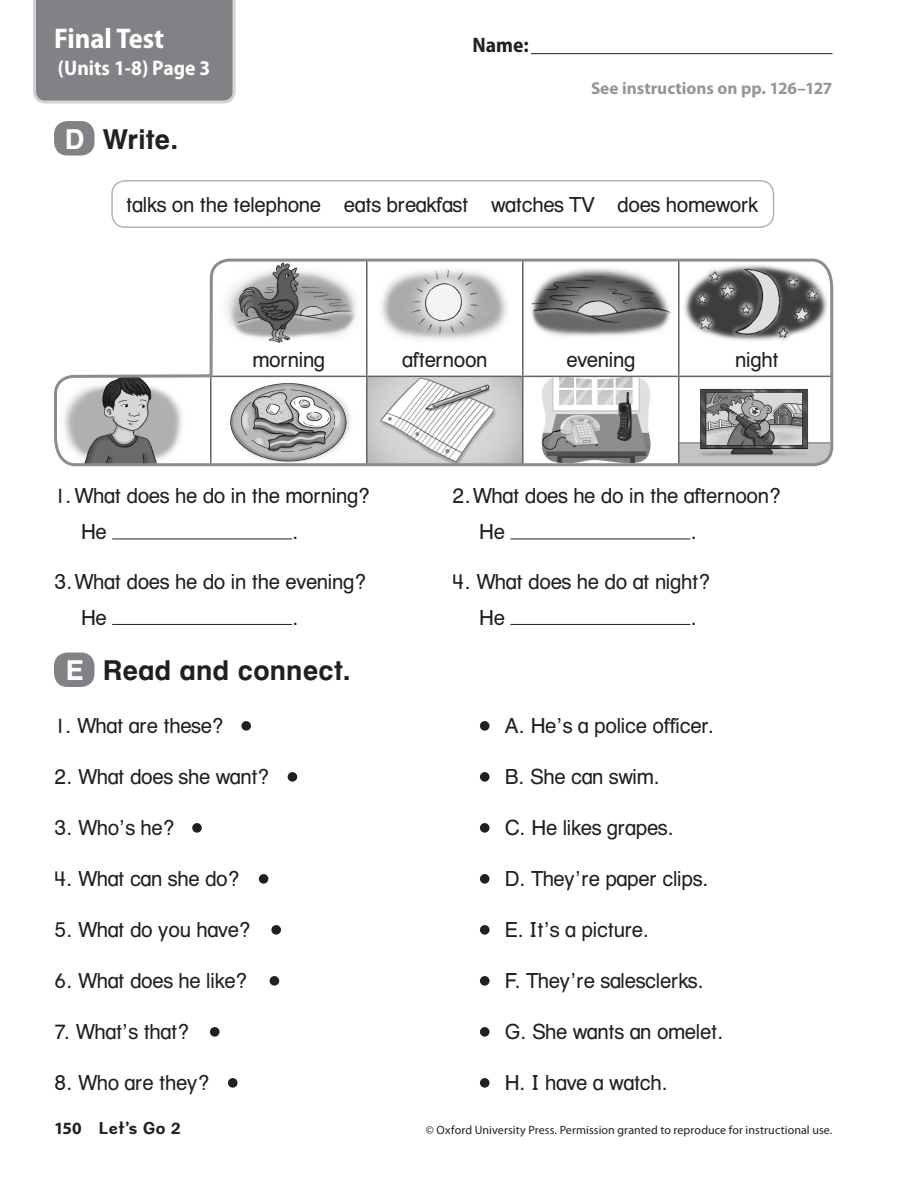
<style>
.page{position:relative;width:918px;height:1188px;background:#fff}
.page>*{position:absolute;margin:0;border:0;box-sizing:border-box;transform-origin:0 0}
.I{font:700 28.5px "Helvetica Infant OUP";color:#231f20}
.Test-HD{font:700 semi-condensed 28.5px "Myriad Pro";color:#fff}
.t1{font:700 28.5px "Helvetica Infant OUP";color:#fff}
.T1_w_WOL{font:22.5px "Helvetica Infant OUP";color:#231f20}
.T1{font:22.5px/36px "Helvetica Infant OUP";color:#231f20}
.Test_page_number{font:700 semi-condensed 21px "Myriad Pro";color:#fff}
.t2{font:700 semi-condensed 21px "Myriad Pro";color:#231f20}
.t3{font:700 17.25px "Myriad Pro";color:#939598}
.t4{font:700 17.25px "Sweater School Rg";color:#231f20}
.t5{font:12px "Myriad Pro";letter-spacing:.01em;color:#231f20}
.s1{font-family:"Myriad Pro"}
</style>
<div class="page">
<div style="left:33px;top:0;width:203px;height:103px;background:#808285"></div>
<hr style="left:531px;top:53px;width:301px;height:1px;background:#231f20">
<div style="left:111px;top:180px;width:663px;height:48px;border:2px solid #b2b3b7;border-radius:14px"></div>
<div style="left:54px;top:121px;width:40px;height:35px;background:#808285;border-radius:14px"></div>
<div style="left:54px;top:652px;width:40px;height:35px;background:#808285;border-radius:14px"></div>
<hr style="left:112px;top:539px;width:180px;height:1px;background:#231f20">
<hr style="left:112px;top:624px;width:180px;height:1px;background:#231f20">
<hr style="left:510px;top:539px;width:180px;height:1px;background:#231f20">
<hr style="left:510px;top:624px;width:180px;height:1px;background:#231f20">
<svg style="left:54px;top:260px;width:780px;height:207px"></svg>
<p class="Test-HD" style="left:54px;top:23px;width:112px">Final Test</p>
<p class="Test_page_number" style="left:58px;top:57px;width:154px">(Units 1-8) Page 3</p>
<p class="t1" style="left:65px;top:122px;width:21px">D</p>
<p class="I" style="left:103px;top:122px;width:77px">Write.</p>
<p class="t2" style="left:472px;top:33px;width:58px">Name:</p>
<p class="t3" style="left:591px;top:77px;width:243px">See instructions on pp. 126–127</p>
<p class="T1" style="left:126px;top:186px;width:633px">talks on the telephone eats breakfast watches TV does homework</p>
<p class="T1" style="left:253px;top:342px;width:74px">morning</p>
<p class="T1" style="left:402px;top:342px;width:86px">afternoon</p>
<p class="T1" style="left:566px;top:342px;width:70px">evening</p>
<p class="T1" style="left:735px;top:342px;width:45px">night</p>
<p class="T1" style="left:81px;top:478px;width:291px;text-indent:-27px">1. What does he do in the morning?<br>He</p>
<p class="T1" style="left:292px;top:514px;width:8px">.</p>
<p class="T1" style="left:81px;top:564px;width:288px;text-indent:-27px">3.What does he do in the evening?<br>He</p>
<p class="T1" style="left:292px;top:600px;width:8px">.</p>
<p class="t1" style="left:66px;top:653px;width:19px">E</p>
<p class="I" style="left:103px;top:653px;width:250px">Read and connect.</p>
<p class="T1_w_WOL" style="left:54px;top:712px;width:172px">1. What are these?</p>
<p class="T1_w_WOL" style="left:54px;top:763px;width:218px">2. What does she want?</p>
<p class="T1_w_WOL" style="left:54px;top:814px;width:123px">3. Who’s he?</p>
<p class="T1_w_WOL" style="left:54px;top:865px;width:188px">4. What can she do?</p>
<p class="T1_w_WOL" style="left:54px;top:916px;width:199px">5. What do you have?</p>
<p class="T1_w_WOL" style="left:54px;top:967px;width:196px">6. What does he like?</p>
<p class="T1_w_WOL" style="left:54px;top:1018px;width:138px">7. What’s that?</p>
<p class="T1_w_WOL" style="left:54px;top:1069px;width:158px">8. Who are they?</p>
<p class="T1" style="left:479px;top:478px;width:304px;text-indent:-27px">2.What does he do in the afternoon?<br>He</p>
<p class="T1" style="left:690px;top:514px;width:8px">.</p>
<p class="T1" style="left:479px;top:564px;width:233px;text-indent:-27px">4. What does he do at night?<br>He</p>
<p class="T1" style="left:690px;top:600px;width:8px">.</p>
<p class="T1_w_WOL" style="left:505px;top:712px;width:211px">A. He’s a police officer.</p>
<p class="T1_w_WOL" style="left:505px;top:763px;width:157px">B. She can swim.</p>
<p class="T1_w_WOL" style="left:505px;top:814px;width:171px">C. He likes grapes.</p>
<p class="T1_w_WOL" style="left:505px;top:865px;width:206px">D. They’re paper clips.</p>
<p class="T1_w_WOL" style="left:505px;top:916px;width:146px">E. It’s a picture.</p>
<p class="T1_w_WOL" style="left:505px;top:967px;width:201px">F. They’re salesclerks.</p>
<p class="T1_w_WOL" style="left:505px;top:1018px;width:220px">G. She wants an omelet.</p>
<p class="T1_w_WOL" style="left:505px;top:1069px;width:165px">H. I have a watch.</p>
<p class="t4" style="left:54px;top:1117px;width:128px"><span class="s1">150</span> Let’s Go 2</p>
<p class="t5" style="left:426px;top:1123px;width:408px">© Oxford University Press. Permission granted to reproduce for instructional use.</p>
</div>
